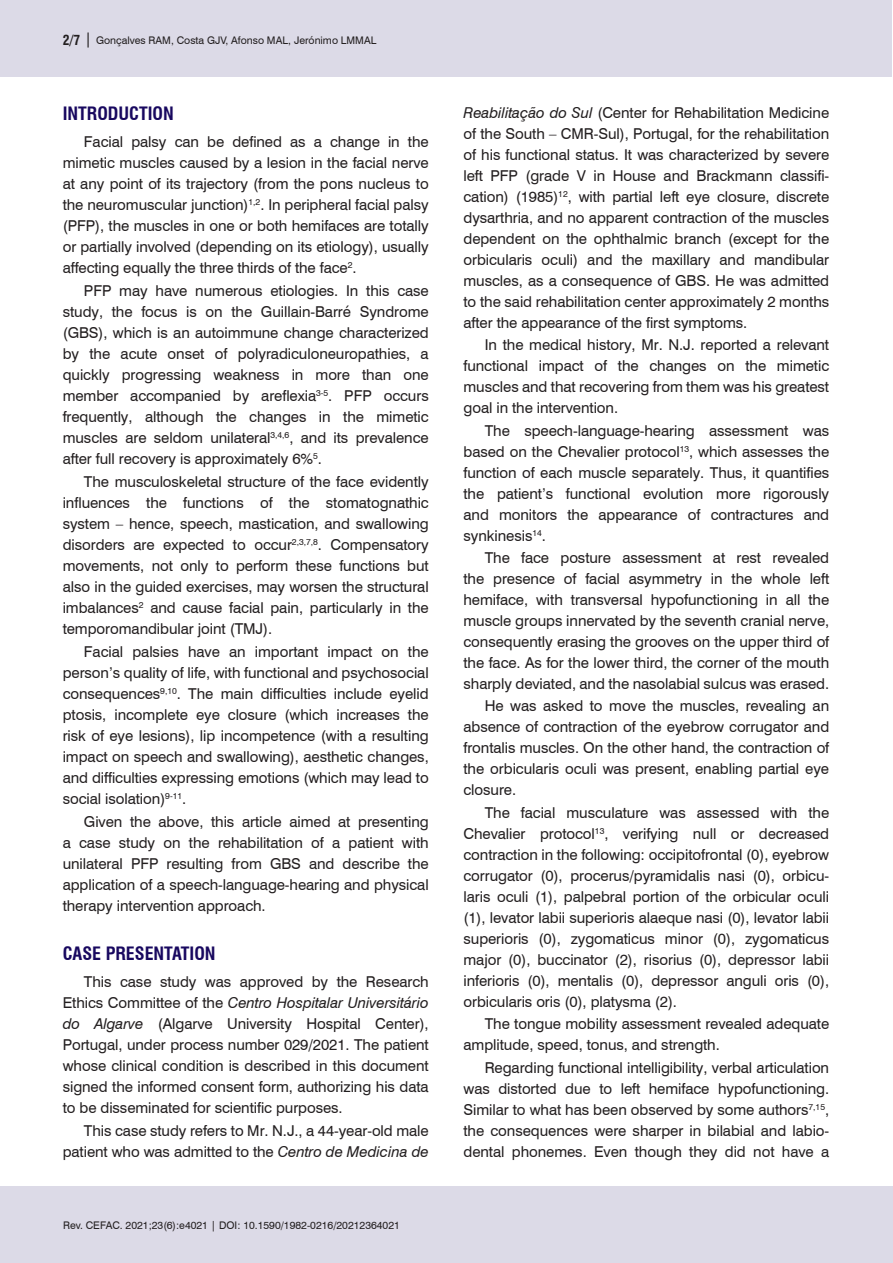
<style>
.page{position:relative;width:893px;height:1263px;background:#fff}
.page>*{position:absolute;margin:0;border:0;box-sizing:border-box;transform-origin:0 0}
.Nivel_1{font:700 condensed 18px "Swiss 721 BT";color:#18085f}
.Corpo_do_texto_INGL{font:15px/21px "Swiss 721 BT";letter-spacing:-.005em;color:#231f20;text-align:justify}
.t1{font:10.5px "Swiss 721 BT";color:#231f20}
.s1{font-weight:700;font-stretch:condensed;font-size:13.5px}
.s2{font-size:15px}
.s3{font-style:italic}
</style>
<div class="page">
<div style="left:0;top:1186px;width:892px;height:77px;background:#dcdae7"></div>
<div style="left:0;top:0;width:892px;height:77px;background:#dcdae7"></div>
<p class="t1" style="left:63px;top:33px;width:315px"><span class="s1">2/7</span> <span class="s2">|</span> Gonçalves RAM, Costa GJV, Afonso MAL, Jerónimo LMMAL</p>
<p class="Nivel_1" style="left:63px;top:103px;width:113px">INTRODUCTION</p>
<p class="Corpo_do_texto_INGL" style="left:63px;top:131px;width:368px;text-indent:21px">Facial palsy can be defined as a change in the mimetic muscles caused by a lesion in the facial nerve at any point of its trajectory (from the pons nucleus to the neuromuscular junction)<sup>1,2</sup>. In peripheral facial palsy (PFP), the muscles in one or both hemifaces are totally or partially involved (depending on its etiology), usually affecting equally the three thirds of the face<sup>2</sup>.</p>
<p class="Corpo_do_texto_INGL" style="left:63px;top:280px;width:368px;text-indent:21px">PFP may have numerous etiologies. In this case study, the focus is on the Guillain-Barré Syndrome (GBS), which is an autoimmune change characterized by the acute onset of polyradiculoneuropathies, a quickly progressing weakness in more than one member accompanied by areflexia<sup>3-5</sup>. PFP occurs frequently, although the changes in the mimetic muscles are seldom unilateral<sup>3,4,6</sup>, and its prevalence after full recovery is approximately 6%<sup>5</sup>.</p>
<p class="Corpo_do_texto_INGL" style="left:63px;top:470px;width:368px;text-indent:21px">The musculoskeletal structure of the face evidently influences the functions of the stomatognathic system – hence, speech, mastication, and swallowing disorders are expected to occur<sup>2,3,7,8</sup>. Compensatory movements, not only to perform these functions but also in the guided exercises, may worsen the structural imbalances<sup>2</sup> and cause facial pain, particularly in the temporomandibular joint (TMJ).</p>
<p class="Corpo_do_texto_INGL" style="left:63px;top:640px;width:368px;text-indent:21px">Facial palsies have an important impact on the person’s quality of life, with functional and psychosocial consequences<sup>9,10</sup>. The main difficulties include eyelid ptosis, incomplete eye closure (which increases the risk of eye lesions), lip incompetence (with a resulting impact on speech and swallowing), aesthetic changes, and difficulties expressing emotions (which may lead to social isolation)<sup>9-11</sup>.</p>
<p class="Corpo_do_texto_INGL" style="left:63px;top:810px;width:368px;text-indent:21px">Given the above, this article aimed at presenting a case study on the rehabilitation of a patient with unilateral PFP resulting from GBS and describe the application of a speech-language-hearing and physical therapy intervention approach.</p>
<p class="Nivel_1" style="left:63px;top:942px;width:154px">CASE PRESENTATION</p>
<p class="Corpo_do_texto_INGL" style="left:63px;top:970px;width:368px;text-indent:21px">This case study was approved by the Research Ethics Committee of the <span class="s3">Centro Hospitalar Universitário do Algarve</span> (Algarve University Hospital Center), Portugal, under process number 029/2021. The patient whose clinical condition is described in this document signed the informed consent form, authorizing his data to be disseminated for scientific purposes.</p>
<p class="Corpo_do_texto_INGL" style="left:63px;top:1119px;width:368px;text-align:right">This case study refers to Mr. N.J., a 44-year-old male patient who was admitted to the <span class="s3">Centro de Medicina de</span></p>
<p class="t1" style="left:63px;top:1218px;width:338px">Rev. CEFAC. 2021;23(6):e4021 | DOI: 10.1590/1982-0216/20212364021</p>
<p class="Corpo_do_texto_INGL" style="left:463px;top:101px;width:367px"><span class="s3">Reabilitação do Sul</span> (Center for Rehabilitation Medicine of the South – CMR-Sul), Portugal, for the rehabilitation of his functional status. It was characterized by severe left PFP (grade V in House and Brackmann classifi&shy;cation) (1985)<sup>12</sup>, with partial left eye closure, discrete dysarthria, and no apparent contraction of the muscles dependent on the ophthalmic branch (except for the orbicularis oculi) and the maxillary and mandibular muscles, as a consequence of GBS. He was admitted to the said rehabilitation center approximately 2 months after the appearance of the first symptoms.</p>
<p class="Corpo_do_texto_INGL" style="left:463px;top:334px;width:367px;text-indent:21px">In the medical history, Mr. N.J. reported a relevant functional impact of the changes on the mimetic muscles and that recovering from them was his greatest goal in the intervention.</p>
<p class="Corpo_do_texto_INGL" style="left:463px;top:419px;width:367px;text-indent:21px">The speech-language-hearing assessment was based on the Chevalier protocol<sup>13</sup>, which assesses the function of each muscle separately. Thus, it quantifies the patient’s functional evolution more rigorously and monitors the appearance of contractures and synkinesis<sup>14</sup>.</p>
<p class="Corpo_do_texto_INGL" style="left:463px;top:547px;width:367px;text-indent:21px">The face posture assessment at rest revealed the presence of facial asymmetry in the whole left hemiface, with transversal hypofunctioning in all the muscle groups innervated by the seventh cranial nerve, consequently erasing the grooves on the upper third of the face. As for the lower third, the corner of the mouth sharply deviated, and the nasolabial sulcus was erased.</p>
<p class="Corpo_do_texto_INGL" style="left:463px;top:695px;width:367px;text-indent:21px">He was asked to move the muscles, revealing an absence of contraction of the eyebrow corrugator and frontalis muscles. On the other hand, the contraction of the orbicularis oculi was present, enabling partial eye closure.</p>
<p class="Corpo_do_texto_INGL" style="left:463px;top:801px;width:367px;text-indent:21px">The facial musculature was assessed with the Chevalier protocol<sup>13</sup>, verifying null or decreased contraction in the following: occipitofrontal (0), eyebrow corrugator (0), procerus/pyramidalis nasi (0), orbicu&shy;laris oculi (1), palpebral portion of the orbicular oculi (1), levator labii superioris alaeque nasi (0), levator labii superioris (0), zygomaticus minor (0), zygomaticus major (0), buccinator (2), risorius (0), depressor labii inferioris (0), mentalis (0), depressor anguli oris (0), orbicularis oris (0), platysma (2).</p>
<p class="Corpo_do_texto_INGL" style="left:463px;top:1013px;width:367px;text-indent:21px">The tongue mobility assessment revealed adequate amplitude, speed, tonus, and strength.</p>
<p class="Corpo_do_texto_INGL" style="left:463px;top:1056px;width:367px;text-indent:21px">Regarding functional intelligibility, verbal articulation was distorted due to left hemiface hypofunctioning.<br>Similar to what has been observed by some authors<sup>7,15</sup>, the consequences were sharper in bilabial and labio&shy;dental phonemes. Even though they did not have a</p>
</div>
